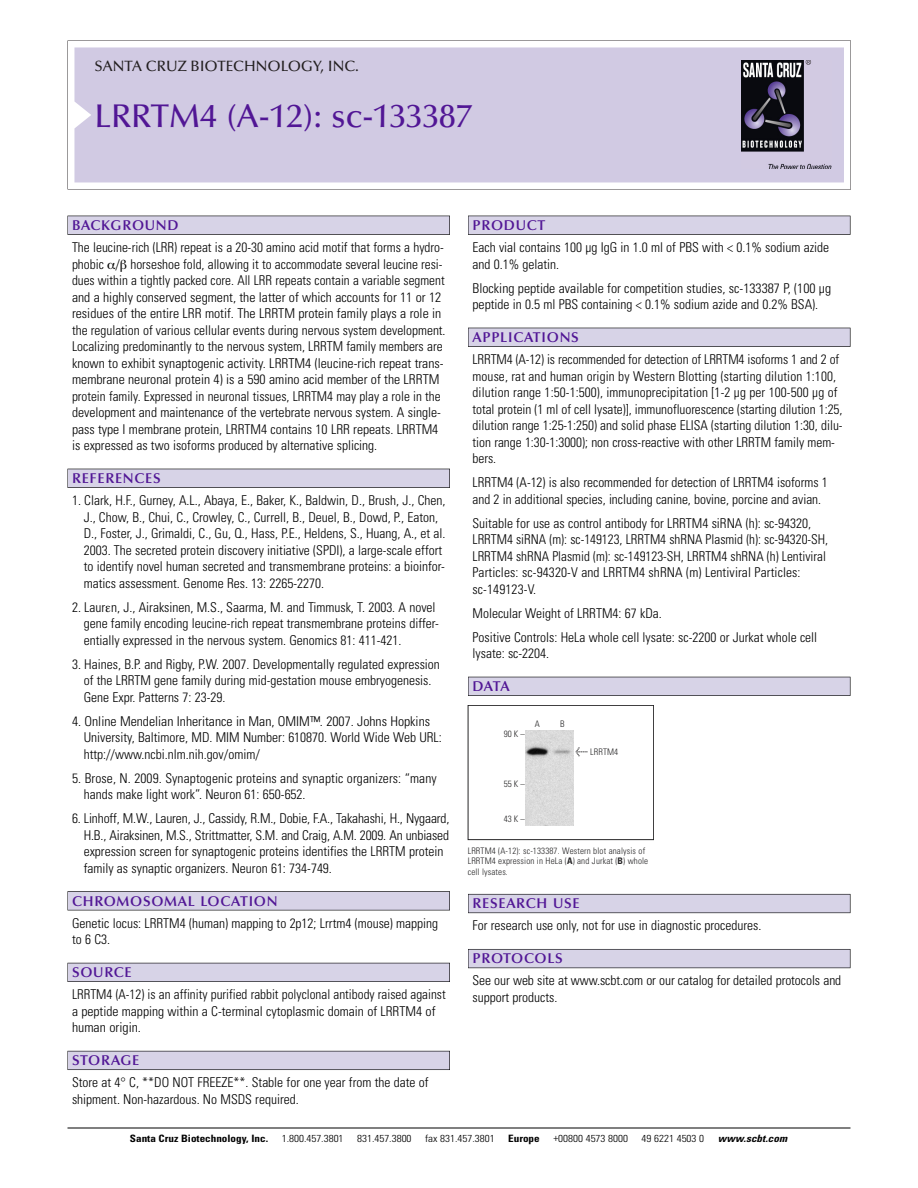
<style>
.page{position:relative;width:918px;height:1188px;background:#fff}
.page>*{position:absolute;margin:0;border:0;box-sizing:border-box;transform-origin:0 0}
.t1{font:500 33px "Optima";color:#511695}
.t2{font:500 15px "Optima";color:#231f20}
.t3{font:600 14.25px "Optima";letter-spacing:.05em;color:#511695}
.t4{font:300 condensed 13.5px/16.5px "Univers";color:#000}
.t5{font:300 condensed 10.2px "Univers";color:#000;scale:1.1 1}
.t6{font:700 condensed 10.2px "Univers";color:#000;scale:1.1 1}
.t7{font:italic 700 condensed 10.2px "Univers";letter-spacing:.005em;color:#000;scale:1.1 1}
.t8{font:9px/10.5px "Univers Condensed Light+FMAVJS";letter-spacing:.015em;color:#272627}
.s1{font-family:"Meta Plus Book Roman+NYGSRD";font-size:10.5px}
.s2{font-family:"Univers Condensed Bold+VSDLQR"}
</style>
<div class="page">
<svg style="left:68px;top:40px;width:783px;height:149px"></svg>
<div style="left:74px;top:47px;width:770px;height:135px;background:#d1cae3"></div>
<img style="left:741px;top:60px;width:90px;height:108px">
<div style="left:68px;top:216px;width:382px;height:19px;background:#525155"></div>
<div style="left:68px;top:216px;width:381px;height:18px;background:#d7d3e7"></div>
<div style="left:68px;top:469px;width:382px;height:19px;background:#515055"></div>
<div style="left:68px;top:469px;width:381px;height:18px;background:#d7d3e7"></div>
<div style="left:68px;top:891px;width:382px;height:19px;background:#545357"></div>
<div style="left:68px;top:892px;width:381px;height:18px;background:#d7d3e7"></div>
<div style="left:68px;top:963px;width:382px;height:19px;background:#54535a"></div>
<div style="left:68px;top:963px;width:381px;height:18px;background:#d7d3e7"></div>
<div style="left:68px;top:1051px;width:382px;height:19px;background:#5b5a62"></div>
<div style="left:68px;top:1051px;width:381px;height:18px;background:#d7d3e7"></div>
<div style="left:468px;top:216px;width:382px;height:19px;background:#525155"></div>
<div style="left:468px;top:216px;width:382px;height:18px;background:#d7d3e7"></div>
<div style="left:468px;top:328px;width:382px;height:19px;background:#515055"></div>
<div style="left:468px;top:328px;width:382px;height:18px;background:#d7d3e7"></div>
<div style="left:468px;top:677px;width:382px;height:19px;background:#525158"></div>
<div style="left:468px;top:677px;width:382px;height:18px;background:#d7d3e7"></div>
<div style="left:468px;top:894px;width:382px;height:19px;background:#66646d"></div>
<div style="left:468px;top:895px;width:382px;height:18px;background:#d7d3e7"></div>
<div style="left:468px;top:949px;width:382px;height:19px;background:#5b5961"></div>
<div style="left:468px;top:950px;width:382px;height:18px;background:#d7d3e7"></div>
<hr style="left:68px;top:1128px;width:782px;height:1px;background:#000">
<div style="left:468px;top:705px;width:186px;height:135px;border:1px solid #272627"></div>
<img style="left:526px;top:730px;width:47px;height:95px">
<p class="t2" style="left:94px;top:61px;width:266px">SANTA CRUZ BIOTECHNOLOGY, INC.</p>
<h1 class="t1" style="left:94px;top:103px;width:379px">LRRTM4 (A-12): sc-133387</h1>
<p class="t3" style="left:72px;top:219px;width:108px">BACKGROUND</p>
<p class="t4" style="left:72px;top:240px;width:375px">The leucine-rich (LRR) repeat is a 20-30 amino acid motif that forms a hydro&shy;phobic / horseshoe fold, allowing it to accommodate several leucine resi&shy;dues within a tightly packed core. All LRR repeats contain a variable segment and a highly conserved segment, the latter of which accounts for 11 or 12 residues of the entire LRR motif. The LRRTM protein family plays a role in the regulation of various cellular events during nervous system development.<br>Localizing predominantly to the nervous system, LRRTM family members are known to exhibit synaptogenic activity. LRRTM4 (leucine-rich repeat trans&shy;membrane neuronal protein 4) is a 590 amino acid member of the LRRTM protein family. Expressed in neuronal tissues, LRRTM4 may play a role in the development and maintenance of the vertebrate nervous system. A single&shy;pass type I membrane protein, LRRTM4 contains 10 LRR repeats. LRRTM4 is expressed as two isoforms produced by alternative splicing.</p>
<p class="t3" style="left:72px;top:473px;width:90px">REFERENCES</p>
<p class="t4" style="left:84px;top:493px;width:363px;text-indent:-12px">1. Clark, H.F., Gurney, A.L., Abaya, E., Baker, K., Baldwin, D., Brush, J., Chen, J., Chow, B., Chui, C., Crowley, C., Currell, B., Deuel, B., Dowd, P., Eaton, D., Foster, J., Grimaldi, C., Gu, Q., Hass, P.E., Heldens, S., Huang, A., et al.<br>2003. The secreted protein discovery initiative (SPDI), a large-scale effort to identify novel human secreted and transmembrane proteins: a bioinfor&shy;matics assessment. Genome Res. 13: 2265-2270.</p>
<p class="t4" style="left:84px;top:600px;width:357px;text-indent:-12px">2. Laur n, J., Airaksinen, M.S., Saarma, M. and Timmusk, T. 2003. A novel gene family encoding leucine-rich repeat transmembrane proteins differ&shy;entially expressed in the nervous system. Genomics 81: 411-421.</p>
<p class="t4" style="left:84px;top:657px;width:358px;text-indent:-12px">3. Haines, B.P. and Rigby, P.W. 2007. Developmentally regulated expression of the LRRTM gene family during mid-gestation mouse embryogenesis.<br>Gene Expr. Patterns 7: 23-29.</p>
<p class="t4" style="left:84px;top:714px;width:360px;text-indent:-12px">4. Online Mendelian Inheritance in Man, OMIM™. 2007. Johns Hopkins<br>University, Baltimore, MD. MIM Number: 610870. World Wide Web URL: http://www.ncbi.nlm.nih.gov/omim/</p>
<p class="t4" style="left:84px;top:771px;width:355px;text-indent:-12px">5. Brose, N. 2009. Synaptogenic proteins and synaptic organizers: “many hands make light work”. Neuron 61: 650-652.</p>
<p class="t4" style="left:84px;top:811px;width:367px;text-indent:-12px">6. Linhoff, M.W., Lauren, J., Cassidy, R.M., Dobie, F.A., Takahashi, H., Nygaard, H.B., Airaksinen, M.S., Strittmatter, S.M. and Craig, A.M. 2009. An unbiased expression screen for synaptogenic proteins identifies the LRRTM protein family as synaptic organizers. Neuron 61: 734-749.</p>
<p class="t3" style="left:72px;top:895px;width:207px">CHROMOSOMAL LOCATION</p>
<p class="t4" style="left:72px;top:916px;width:368px">Genetic locus: LRRTM4 (human) mapping to 2p12; Lrrtm4 (mouse) mapping to 6 C3.</p>
<p class="t3" style="left:72px;top:967px;width:61px">SOURCE</p>
<p class="t4" style="left:72px;top:987px;width:375px">LRRTM4 (A-12) is an affinity purified rabbit polyclonal antibody raised against a peptide mapping within a C-terminal cytoplasmic domain of LRRTM4 of human origin.</p>
<p class="t3" style="left:72px;top:1055px;width:69px">STORAGE</p>
<p class="t4" style="left:72px;top:1075px;width:358px">Store at 4° C, **DO NOT FREEZE**. Stable for one year from the date of shipment. Non-hazardous. No MSDS required.</p>
<p class="t3" style="left:473px;top:219px;width:74px">PRODUCT</p>
<p class="t4" style="left:473px;top:240px;width:358px">Each vial contains 100 µg IgG in 1.0 ml of PBS with &lt; 0.1% sodium azide and 0.1% gelatin.</p>
<p class="t4" style="left:473px;top:281px;width:360px">Blocking peptide available for competition studies, sc-133387 P, (100 µg peptide in 0.5 ml PBS containing &lt; 0.1% sodium azide and 0.2% BSA).</p>
<p class="t3" style="left:473px;top:332px;width:108px">APPLICATIONS</p>
<p class="t4" style="left:473px;top:352px;width:372px">LRRTM4 (A-12) is recommended for detection of LRRTM4 isoforms 1 and 2 of mouse, rat and human origin by Western Blotting (starting dilution 1:100, dilution range 1:50-1:500), immunoprecipitation [1-2 µg per 100-500 µg of total protein (1 ml of cell lysate)], immunofluorescence (starting dilution 1:25, dilution range 1:25-1:250) and solid phase ELISA (starting dilution 1:30, dilu&shy;tion range 1:30-1:3000); non cross-reactive with other LRRTM family mem&shy;bers.</p>
<p class="t4" style="left:473px;top:475px;width:357px">LRRTM4 (A-12) is also recommended for detection of LRRTM4 isoforms 1 and 2 in additional species, including canine, bovine, porcine and avian.</p>
<p class="t4" style="left:473px;top:516px;width:357px">Suitable for use as control antibody for LRRTM4 siRNA (h): sc-94320, LRRTM4 siRNA (m): sc-149123, LRRTM4 shRNA Plasmid (h): sc-94320-SH, LRRTM4 shRNA Plasmid (m): sc-149123-SH, LRRTM4 shRNA (h) Lentiviral Particles: sc-94320-V and LRRTM4 shRNA (m) Lentiviral Particles: sc-149123-V.</p>
<p class="t4" style="left:473px;top:602px;width:346px;line-height:24px">Molecular Weight of LRRTM4: 67 kDa.<br>Positive Controls: HeLa whole cell lysate: sc-2200 or Jurkat whole cell</p>
<p class="t4" style="left:473px;top:646px;width:78px">lysate: sc-2204.</p>
<p class="t3" style="left:473px;top:681px;width:39px">DATA</p>
<p class="t8" style="left:504px;top:730px;width:22px">90K–</p>
<p class="t8" style="left:535px;top:719px;width:7px">A</p>
<p class="t8" style="left:560px;top:719px;width:6px">B</p>
<p class="t8" style="left:504px;top:779px;width:22px">55K–</p>
<p class="t8" style="left:504px;top:814px;width:22px">43K–</p>
<p class="t8" style="left:576px;top:748px;width:44px"><span class="s1">&lt;</span> LRRTM4</p>
<p class="t8" style="left:468px;top:846px;width:182px">LRRTM4 (A-12): sc-133387. Western blot analysis of<br>LRRTM4 expression in HeLa (<span class="s2">A</span>) and Jurkat (<span class="s2">B</span>) whole cell lysates.</p>
<p class="t3" style="left:473px;top:898px;width:109px">RESEARCH USE</p>
<p class="t4" style="left:473px;top:919px;width:290px">For research use only, not for use in diagnostic procedures.</p>
<p class="t3" style="left:473px;top:953px;width:92px">PROTOCOLS</p>
<p class="t4" style="left:473px;top:974px;width:370px">See our web site at www.scbt.com or our catalog for detailed protocols and support products.</p>
<p class="t6" style="left:130px;top:1135px;width:127px">Santa Cruz Biotechnology, Inc.</p>
<p class="t5" style="left:282px;top:1135px;width:58px">1.800.457.3801</p>
<p class="t5" style="left:357px;top:1135px;width:51px">831.457.3800</p>
<p class="t5" style="left:425px;top:1135px;width:65px">fax 831.457.3801</p>
<p class="t6" style="left:508px;top:1135px;width:30px">Europe</p>
<p class="t5" style="left:553px;top:1135px;width:69px">+00800 4573 8000</p>
<p class="t5" style="left:642px;top:1135px;width:58px">49 6221 4503 0</p>
<p class="t7" style="left:718px;top:1135px;width:64px">www.scbt.com</p>
</div>
